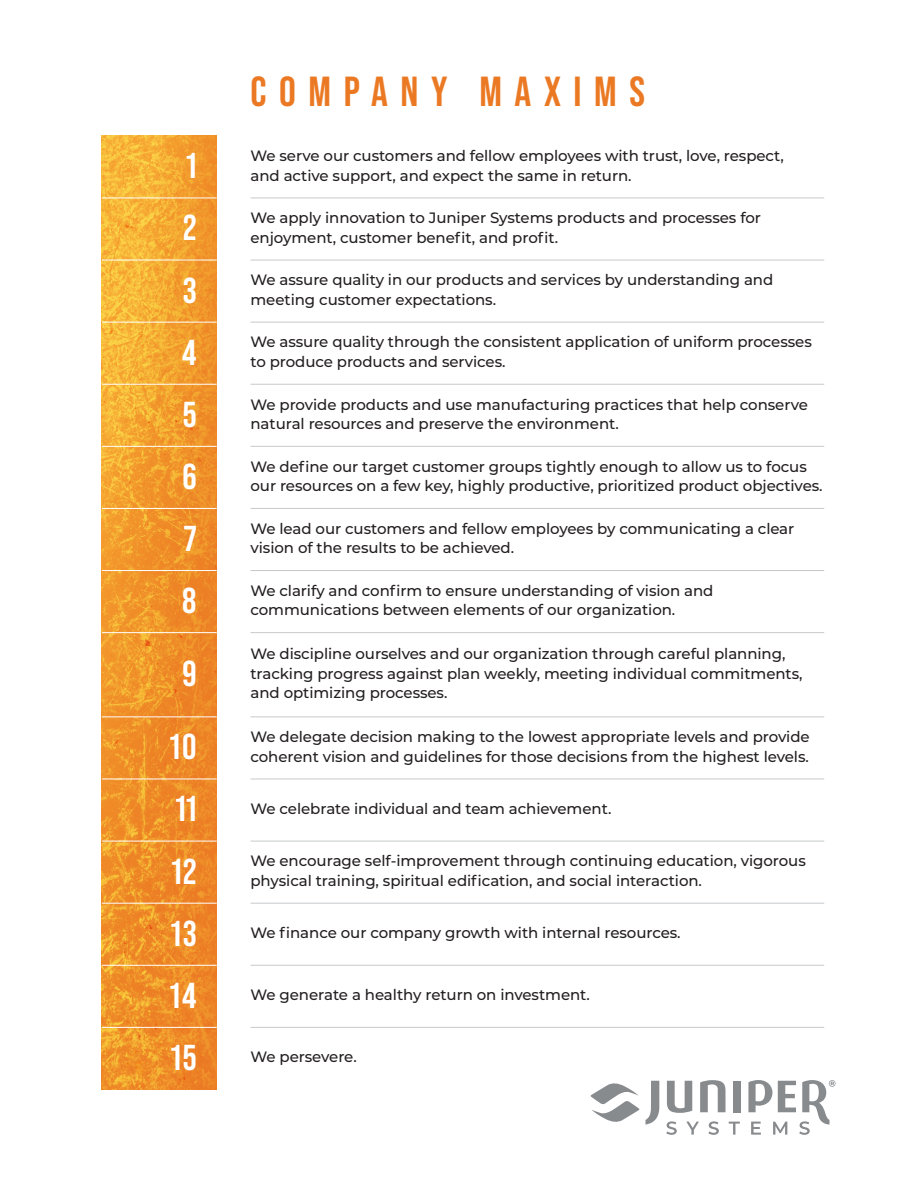
<style>
.page{position:relative;width:918px;height:1188px;background:#fff}
.page>*{position:absolute;margin:0;border:0;box-sizing:border-box;transform-origin:0 0}
.t1{font:700 42px "Bebas Neue Pro";letter-spacing:.3em;color:#eb7923}
.t2{font:700 36px "Bebas Neue Pro";letter-spacing:.045em;color:#fff}
.t3{font:500 15px/19.5px "Montserrat";letter-spacing:-.005em;color:#231f20}
</style>
<div class="page">
<img style="left:102px;top:136px;width:115px;height:954px">
<hr style="left:102px;top:198px;width:115px;height:1px;background:#fff">
<hr style="left:102px;top:260px;width:115px;height:1px;background:#fff">
<hr style="left:102px;top:322px;width:115px;height:1px;background:#fff">
<hr style="left:102px;top:384px;width:115px;height:1px;background:#fff">
<hr style="left:102px;top:446px;width:115px;height:1px;background:#fff">
<hr style="left:102px;top:508px;width:115px;height:1px;background:#fff">
<hr style="left:102px;top:570px;width:115px;height:1px;background:#fff">
<hr style="left:102px;top:632px;width:115px;height:1px;background:#fff">
<hr style="left:102px;top:717px;width:115px;height:1px;background:#fff">
<hr style="left:102px;top:779px;width:115px;height:1px;background:#fff">
<hr style="left:102px;top:841px;width:115px;height:1px;background:#fff">
<hr style="left:102px;top:903px;width:115px;height:1px;background:#fff">
<hr style="left:102px;top:965px;width:115px;height:1px;background:#fff">
<hr style="left:102px;top:1027px;width:115px;height:1px;background:#fff">
<hr style="left:250px;top:198px;width:574px;height:1px;background:#c7c9cb">
<hr style="left:250px;top:260px;width:574px;height:1px;background:#c7c9cb">
<hr style="left:250px;top:322px;width:574px;height:1px;background:#c7c9cb">
<hr style="left:250px;top:384px;width:574px;height:1px;background:#c7c9cb">
<hr style="left:250px;top:446px;width:574px;height:1px;background:#c7c9cb">
<hr style="left:250px;top:508px;width:574px;height:1px;background:#c7c9cb">
<hr style="left:250px;top:570px;width:574px;height:1px;background:#c7c9cb">
<hr style="left:250px;top:632px;width:574px;height:1px;background:#c7c9cb">
<hr style="left:250px;top:717px;width:574px;height:1px;background:#c7c9cb">
<hr style="left:250px;top:779px;width:574px;height:1px;background:#c7c9cb">
<hr style="left:250px;top:841px;width:574px;height:1px;background:#c7c9cb">
<hr style="left:250px;top:903px;width:574px;height:1px;background:#c7c9cb">
<hr style="left:250px;top:965px;width:574px;height:1px;background:#c7c9cb">
<hr style="left:250px;top:1027px;width:574px;height:1px;background:#c7c9cb">
<svg style="left:666px;top:1121px;width:11px;height:14px"></svg>
<svg style="left:686px;top:1122px;width:13px;height:13px"></svg>
<svg style="left:708px;top:1121px;width:11px;height:14px"></svg>
<svg style="left:729px;top:1122px;width:11px;height:13px"></svg>
<svg style="left:700px;top:1080px;width:26px;height:32px"></svg>
<svg style="left:667px;top:1081px;width:25px;height:32px"></svg>
<div style="left:733px;top:1081px;width:8px;height:31px;background:#888b8e"></div>
<svg style="left:590px;top:1081px;width:69px;height:44px"></svg>
<svg style="left:748px;top:1080px;width:87px;height:55px"></svg>
<p class="t1" style="left:250px;top:67px;width:396px">COMPANY MAXIMS</p>
<p class="t2" style="left:186px;top:145px;width:12px">1</p>
<p class="t3" style="left:250px;top:145px;width:535px">We serve our customers and fellow employees with trust, love, respect, and active support, and expect the same in return.</p>
<p class="t2" style="left:183px;top:207px;width:15px">2</p>
<p class="t3" style="left:250px;top:208px;width:512px">We apply innovation to Juniper Systems products and processes for enjoyment, customer benefit, and profit.</p>
<p class="t2" style="left:183px;top:269px;width:15px">3</p>
<p class="t3" style="left:250px;top:270px;width:524px">We assure quality in our products and services by understanding and meeting customer expectations.</p>
<p class="t2" style="left:182px;top:332px;width:16px">4</p>
<p class="t3" style="left:250px;top:332px;width:563px">We assure quality through the consistent application of uniform processes to produce products and services.</p>
<p class="t2" style="left:183px;top:394px;width:15px">5</p>
<p class="t3" style="left:250px;top:394px;width:559px">We provide products and use manufacturing practices that help conserve natural resources and preserve the environment.</p>
<p class="t2" style="left:182px;top:456px;width:16px">6</p>
<p class="t3" style="left:250px;top:456px;width:574px">We define our target customer groups tightly enough to allow us to focus our resources on a few key, highly productive, prioritized product objectives.</p>
<p class="t2" style="left:184px;top:518px;width:14px">7</p>
<p class="t3" style="left:250px;top:518px;width:545px">We lead our customers and fellow employees by communicating a clear vision of the results to be achieved.</p>
<p class="t2" style="left:182px;top:580px;width:16px">8</p>
<p class="t3" style="left:250px;top:580px;width:464px">We clarify and confirm to ensure understanding of vision and communications between elements of our organization.</p>
<p class="t2" style="left:182px;top:653px;width:16px">9</p>
<p class="t3" style="left:250px;top:644px;width:554px">We discipline ourselves and our organization through careful planning, tracking progress against plan weekly, meeting individual commitments, and optimizing processes.</p>
<p class="t2" style="left:170px;top:726px;width:28px">10</p>
<p class="t3" style="left:250px;top:726px;width:561px">We delegate decision making to the lowest appropriate levels and provide coherent vision and guidelines for those decisions from the highest levels.</p>
<p class="t2" style="left:176px;top:788px;width:22px">11</p>
<p class="t3" style="left:250px;top:798px;width:362px">We celebrate individual and team achievement.</p>
<p class="t2" style="left:172px;top:850px;width:26px">12</p>
<p class="t3" style="left:250px;top:851px;width:557px">We encourage self-improvement through continuing education, vigorous physical training, spiritual edification, and social interaction.</p>
<p class="t2" style="left:171px;top:913px;width:27px">13</p>
<p class="t3" style="left:250px;top:923px;width:432px">We finance our company growth with internal resources.</p>
<p class="t2" style="left:170px;top:975px;width:28px">14</p>
<p class="t3" style="left:250px;top:985px;width:341px">We generate a healthy return on investment.</p>
<p class="t2" style="left:171px;top:1037px;width:27px">15</p>
<p class="t3" style="left:250px;top:1047px;width:108px">We persevere.</p>
</div>
